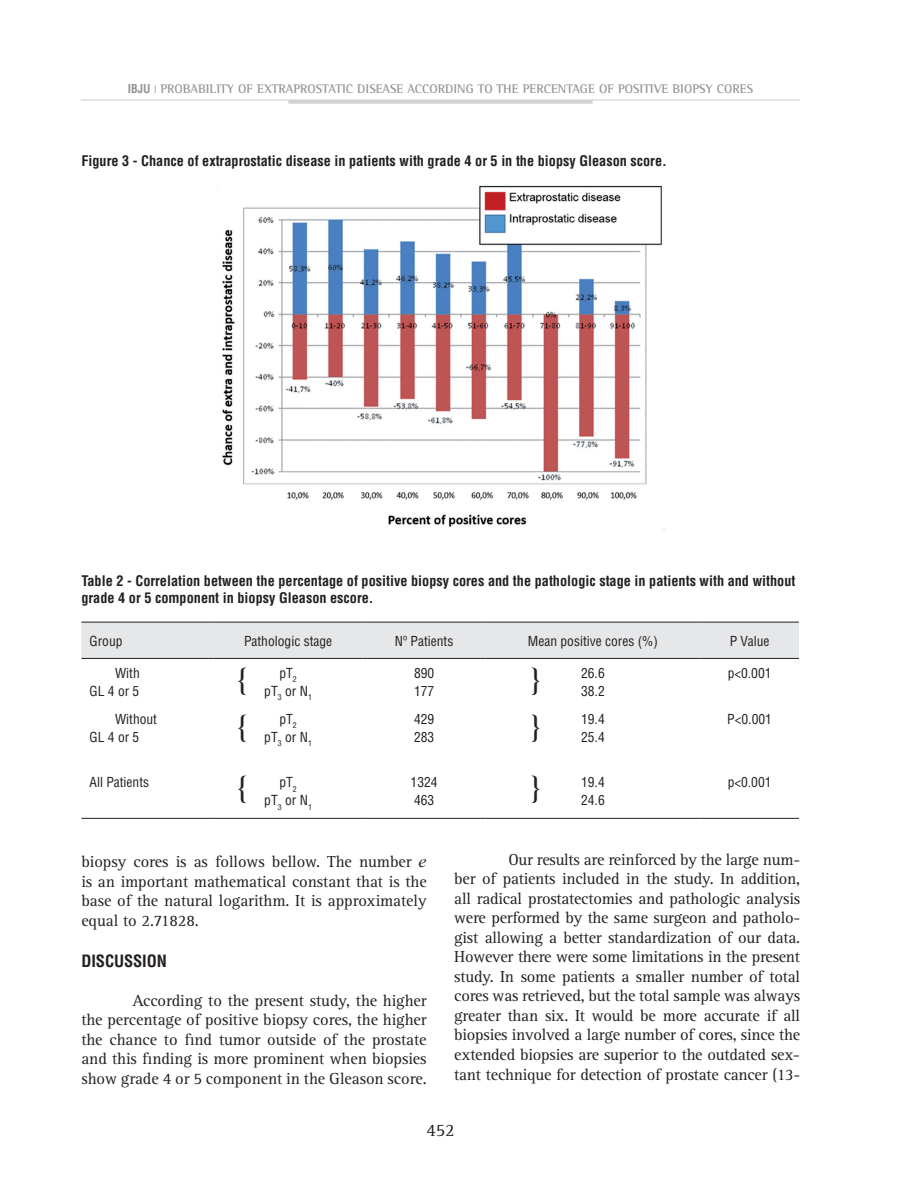
<style>
.page{position:relative;width:898px;height:1200px;background:#fff}
.page>*{position:absolute;margin:0;border:0;box-sizing:border-box;transform-origin:0 0}
.t1{font:condensed 32.55px "Helvetica";color:#231f20}
.t2{font:18px "Rotis Serif";color:#231f20}
.t3{font:16.5px/19.5px "Rotis Serif";letter-spacing:-.005em;color:#231f20;text-align:justify}
.t4{font:700 condensed 16.5px "Helvetica";letter-spacing:-.005em;color:#231f20}
.t5{font:700 condensed 14.25px/17.1px "Helvetica";color:#231f20}
.t6{font:condensed 13.5px/18px "Helvetica";color:#231f20}
.t7{font:700 12.75px "Rotis Semi Serif";color:#939598}
.s1{font-family:"Helvetica";font-stretch:condensed;font-size:12px}
.s2{font-family:"Times New Roman";font-style:italic;font-size:18px}
</style>
<div class="page">
<hr style="left:81px;top:99px;width:718px;height:2px;background:#dcdddf">
<hr style="left:288px;top:100px;width:304px;height:4px;background:#d1d2d4">
<img style="left:217px;top:185px;width:448px;height:344px">
<div style="left:81px;top:622px;width:717px;height:36px;background:#e6e7e9"></div>
<hr style="left:81px;top:817px;width:132px;height:1px;background:#231f20">
<hr style="left:213px;top:817px;width:149px;height:1px;background:#231f20">
<hr style="left:362px;top:817px;width:123px;height:1px;background:#231f20">
<hr style="left:485px;top:817px;width:215px;height:1px;background:#231f20">
<hr style="left:700px;top:817px;width:98px;height:1px;background:#231f20">
<hr style="left:81px;top:621px;width:132px;height:1px;background:#231f20">
<hr style="left:213px;top:621px;width:149px;height:1px;background:#231f20">
<hr style="left:362px;top:621px;width:123px;height:1px;background:#231f20">
<hr style="left:485px;top:621px;width:215px;height:1px;background:#231f20">
<hr style="left:700px;top:621px;width:98px;height:1px;background:#231f20">
<hr style="left:81px;top:658px;width:132px;height:1px;background:#231f20">
<hr style="left:213px;top:658px;width:149px;height:1px;background:#231f20">
<hr style="left:362px;top:658px;width:123px;height:1px;background:#231f20">
<hr style="left:485px;top:658px;width:215px;height:1px;background:#231f20">
<hr style="left:700px;top:658px;width:98px;height:1px;background:#231f20">
<p class="t7" style="left:128px;top:81px;width:626px"><span class="s1">ibju</span> <sup>|</sup> PROBABILITY OF EXTRAPROSTATIC DISEASE ACCORDING TO THE PERCENTAGE OF POSITIVE BIOPSY CORES</p>
<p class="t5" style="left:81px;top:152px;width:586px">Figure 3 - Chance of extraprostatic disease in patients with grade 4 or 5 in the biopsy Gleason score.</p>
<p class="t5" style="left:81px;top:572px;width:715px">Table 2 - Correlation between the percentage of positive biopsy cores and the pathologic stage in patients with and without grade 4 or 5 component in biopsy Gleason escore.</p>
<p class="t6" style="left:89px;top:631px;width:34px">Group</p>
<p class="t6" style="left:244px;top:631px;width:90px">Pathologic stage</p>
<p class="t6" style="left:395px;top:631px;width:60px">Nº Patients</p>
<p class="t6" style="left:527px;top:631px;width:132px">Mean positive cores (%)</p>
<p class="t6" style="left:729px;top:631px;width:41px">P Value</p>
<p class="t6" style="left:89px;top:663px;width:52px;text-align:right">With<br>GL 4 or 5</p>
<p class="t6" style="left:264px;top:663px;width:49px;text-align:center">pT<sub>2<br></sub>pT<sub>3</sub> or N<sub>1</sub></p>
<p class="t6" style="left:414px;top:663px;width:22px">890<br>177</p>
<p class="t6" style="left:581px;top:663px;width:25px">26.6<br>38.2</p>
<p class="t6" style="left:727px;top:663px;width:45px">p&lt;0.001</p>
<p class="t6" style="left:89px;top:709px;width:69px;text-indent:26px">Without<br>GL 4 or 5</p>
<p class="t6" style="left:264px;top:709px;width:49px;text-align:center">pT<sub>2<br></sub>pT<sub>3</sub> or N<sub>1</sub></p>
<p class="t6" style="left:414px;top:709px;width:22px">429<br>283</p>
<p class="t6" style="left:581px;top:709px;width:25px">19.4<br>25.4</p>
<p class="t6" style="left:727px;top:709px;width:46px">P&lt;0.001</p>
<p class="t6" style="left:89px;top:773px;width:61px">All Patients</p>
<p class="t6" style="left:264px;top:773px;width:49px;text-align:center">pT<sub>2<br></sub>pT<sub>3</sub> or N<sub>1</sub></p>
<p class="t6" style="left:410px;top:773px;width:28px">1324<br>463</p>
<p class="t6" style="left:581px;top:773px;width:25px">19.4<br>24.6</p>
<p class="t6" style="left:727px;top:773px;width:45px">p&lt;0.001</p>
<h1 class="t1" style="left:237px;top:660px;width:10px">{</h1>
<h1 class="t1" style="left:237px;top:706px;width:10px">{</h1>
<h1 class="t1" style="left:237px;top:768px;width:10px">{</h1>
<p class="t3" style="left:81px;top:852px;width:346px">biopsy cores is as follows bellow. The number <span class="s2">e </span>is an important mathematical constant that is the base of the natural logarithm. It is approximately equal to 2.71828.</p>
<p class="t4" style="left:81px;top:950px;width:87px">DISCUSSION</p>
<p class="t3" style="left:81px;top:990px;width:346px;text-indent:51px">According to the present study, the higher the percentage of positive biopsy cores, the higher the chance to find tumor outside of the prostate and this finding is more prominent when biopsies show grade 4 or 5 component in the Gleason score.</p>
<p class="t3" style="left:454px;top:849px;width:347px;text-indent:54px">Our results are reinforced by the large num&shy;ber of patients included in the study. In addition, all radical prostatectomies and pathologic analysis were performed by the same surgeon and patholo&shy;gist allowing a better standardization of our data.<br>However there were some limitations in the present study. In some patients a smaller number of total cores was retrieved, but the total sample was always greater than six. It would be more accurate if all biopsies involved a large number of cores, since the extended biopsies are superior to the outdated sex&shy;tant technique for detection of prostate cancer (13-</p>
<p class="t2" style="left:426px;top:1119px;width:30px">452</p>
</div>
